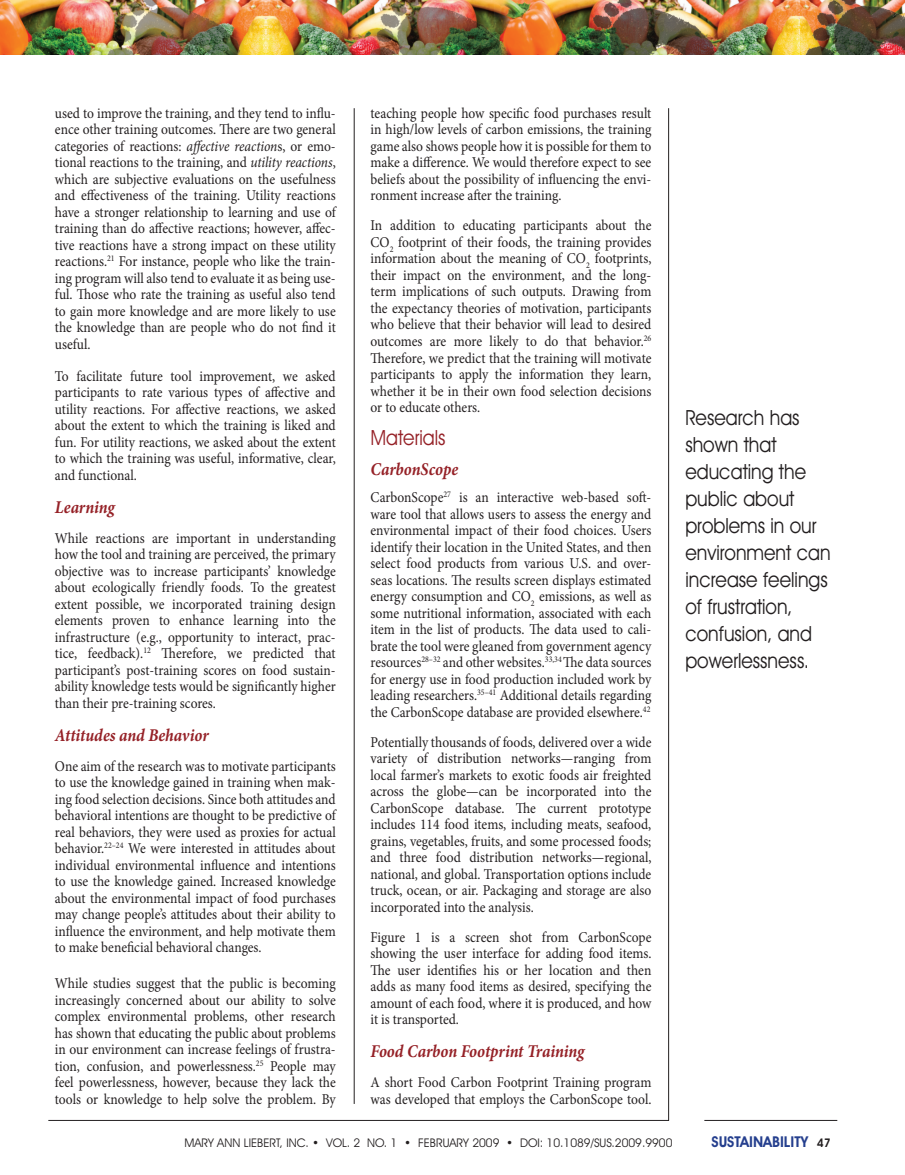
<style>
.page{position:relative;width:905px;height:1175px;background:#fff}
.page>*{position:absolute;margin:0;border:0;box-sizing:border-box;transform-origin:0 0}
.t1{font:21px/27px "Avant Garde IT Cby BT";color:#231f20;scale:.9 1}
.t2{font:21px "Avant Garde IT Cby BT";color:#952127;scale:.9 1}
.t3{font:italic 700 18px "Minion Pro";letter-spacing:-.005em;color:#952127;scale:.9 1}
.t4{font:15px/16.5px "Minion Pro";color:#231f20;text-align:justify;scale:.9 1}
.t5{font:600 15px "Avant Garde IT Cby BT";color:#253f8e}
.t6{font:12px "Avant Garde IT Cby BT";color:#231f20}
.s1{font-style:italic}
.s2{font-size:12px;color:#231f20}
</style>
<div class="page">
<hr style="left:354px;top:108px;width:1px;height:996px;background:#231f20">
<hr style="left:668px;top:108px;width:1px;height:1013px;background:#231f20">
<hr style="left:48px;top:1120px;width:621px;height:1px;background:#231f20">
<hr style="left:704px;top:1120px;width:133px;height:1px;background:#231f20">
<img style="left:0;top:0;width:905px;height:54px">
<p class="t4" style="left:55px;top:105px;width:314px">used to improve the training, and they tend to influ&shy;ence other training outcomes. There are two general categories of reactions: <span class="s1">affective reaction</span>s, or emo&shy;tional reactions to the training, and <span class="s1">utility reactions</span>, which are subjective evaluations on the usefulness and effectiveness of the training. Utility reactions have a stronger relationship to learning and use of training than do affective reactions; however, affec&shy;tive reactions have a strong impact on these utility reactions.<sup>21</sup> For instance, people who like the train&shy;ing program will also tend to evaluate it as being use&shy;ful. Those who rate the training as useful also tend to gain more knowledge and are more likely to use the knowledge than are people who do not find it useful.</p>
<p class="t4" style="left:55px;top:367px;width:314px">To facilitate future tool improvement, we asked participants to rate various types of affective and utility reactions. For affective reactions, we asked about the extent to which the training is liked and fun. For utility reactions, we asked about the extent to which the training was useful, informative, clear, and functional.</p>
<p class="t3" style="left:55px;top:494px;width:68px">Learning</p>
<p class="t4" style="left:55px;top:529px;width:314px">While reactions are important in understanding how the tool and training are perceived, the primary objective was to increase participants’ knowledge about ecologically friendly foods. To the greatest extent possible, we incorporated training design elements proven to enhance learning into the infrastructure (e.g., opportunity to interact, prac&shy;tice, feedback).<sup>12</sup> Therefore, we predicted that participant’s post-training scores on food sustain&shy;ability knowledge tests would be significantly higher than their pre-training scores.</p>
<p class="t3" style="left:55px;top:722px;width:173px">Attitudes and Behavior</p>
<p class="t4" style="left:55px;top:757px;width:314px">One aim of the research was to motivate participants to use the knowledge gained in training when mak&shy;ing food selection decisions. Since both attitudes and behavioral intentions are thought to be predictive of real behaviors, they were used as proxies for actual behavior.<sup>22–24</sup> We were interested in attitudes about individual environmental influence and intentions to use the knowledge gained. Increased knowledge about the environmental impact of food purchases may change people’s attitudes about their ability to influence the environment, and help motivate them to make beneficial behavioral changes.</p>
<p class="t4" style="left:55px;top:975px;width:314px">While studies suggest that the public is becoming increasingly concerned about our ability to solve complex environmental problems, other research has shown that educating the public about problems in our environment can increase feelings of frustra&shy;tion, confusion, and powerlessness.<sup>25</sup> People may feel powerlessness, however, because they lack the tools or knowledge to help solve the problem. By</p>
<p class="t4" style="left:371px;top:105px;width:314px">teaching people how specific food purchases result in high/low levels of carbon emissions, the training game also shows people how it is possible for them to make a difference. We would therefore expect to see beliefs about the possibility of influencing the envi&shy;ronment increase after the training.</p>
<p class="t4" style="left:371px;top:217px;width:314px">In addition to educating participants about the CO<sub>2</sub> footprint of their foods, the training provides information about the meaning of CO<sub>2</sub> footprints, their impact on the environment, and the long&shy;term implications of such outputs. Drawing from the expectancy theories of motivation, participants who believe that their behavior will lead to desired outcomes are more likely to do that behavior.<sup>26<br></sup>Therefore, we predict that the training will motivate participants to apply the information they learn, whether it be in their own food selection decisions or to educate others.</p>
<h1 class="t2" style="left:371px;top:425px;width:85px">Materials</h1>
<p class="t3" style="left:371px;top:456px;width:99px">CarbonScope</p>
<p class="t4" style="left:371px;top:489px;width:314px">CarbonScope<sup>27</sup> is an interactive web-based soft&shy;ware tool that allows users to assess the energy and environmental impact of their food choices. Users identify their location in the United States, and then select food products from various U.S. and over&shy;seas locations. The results screen displays estimated energy consumption and CO<sub>2</sub> emissions, as well as some nutritional information, associated with each item in the list of products. The data used to cali&shy;brate the tool were gleaned from government agency resources<sup>28–32</sup> and other websites.<sup>33,34</sup> The data sources for energy use in food production included work by leading researchers.<sup>35–41</sup> Additional details regarding the CarbonScope database are provided elsewhere.<sup>42</sup></p>
<p class="t4" style="left:371px;top:733px;width:314px">Potentially thousands of foods, delivered over a wide variety of distribution networks—ranging from local farmer’s markets to exotic foods air freighted across the globe—can be incorporated into the CarbonScope database. The current prototype includes 114 food items, including meats, seafood, grains, vegetables, fruits, and some processed foods; and three food distribution networks—regional, national, and global. Transportation options include truck, ocean, or air. Packaging and storage are also incorporated into the analysis.</p>
<p class="t4" style="left:371px;top:928px;width:314px">Figure 1 is a screen shot from CarbonScope showing the user interface for adding food items.<br>The user identifies his or her location and then adds as many food items as desired, specifying the amount of each food, where it is produced, and how it is transported.</p>
<p class="t3" style="left:371px;top:1038px;width:239px">Food Carbon Footprint Training</p>
<p class="t4" style="left:371px;top:1074px;width:314px">A short Food Carbon Footprint Training program was developed that employs the CarbonScope tool.</p>
<p class="t6" style="left:184px;top:1135px;width:490px">MARY ANN LIEBERT, INC. • VOL. 2 NO. 1 • FEBRUARY 2009 • DOI: 10.1089/SUS.2009.9900</p>
<p class="t5" style="left:711px;top:1132px;width:121px">SUSTAINABILITY <span class="s2">47</span></p>
<h1 class="t1" style="left:685px;top:404px;width:163px">Research has shown that educating the public about problems in our environment can increase feelings of frustration, confusion, and powerlessness.</h1>
</div>
